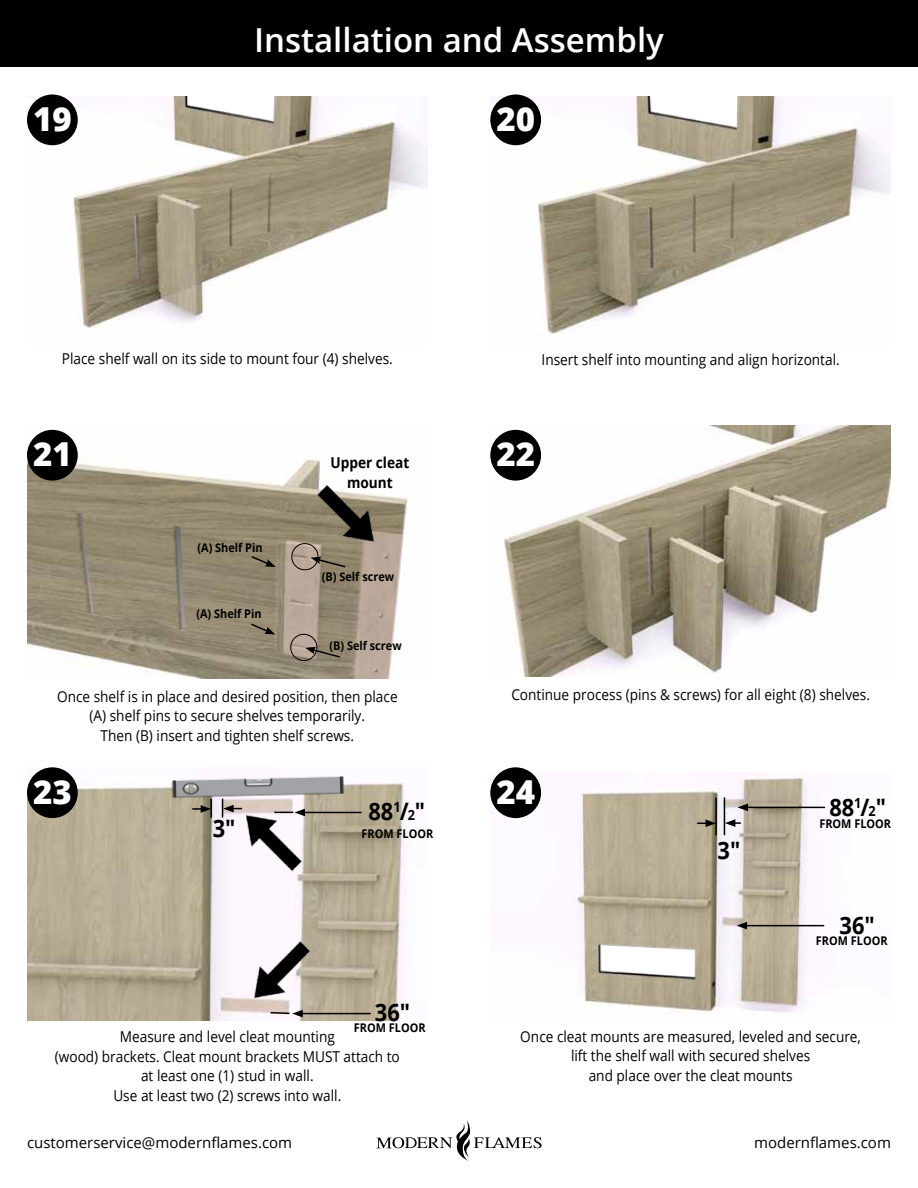
<style>
.page{position:relative;width:918px;height:1188px;background:#fff}
.page>*{position:absolute;margin:0;border:0;box-sizing:border-box;transform-origin:0 0}
.t1{font:600 33px "Open Sans";color:#fff}
.t2{font:800 33px "Open Sans";color:#fff}
.t3{font:700 24px "Open Sans";color:#000;scale:.91 1}
.t4{font:15px/19.5px "Open Sans";color:#000;text-align:center;scale:.91 1}
.t5{font:15px "Open Sans";color:#000}
.t6{font:700 15px/19.5px "Open Sans";color:#000;text-align:center;scale:.91 1}
.t7{font:700 12px "Open Sans";color:#000;scale:.91 1}
.s1{font-size:13.95px}
</style>
<div class="page">
<svg style="left:376px;top:1120px;width:166px;height:41px"></svg>
<div style="left:0;top:0;width:918px;height:66px;background:#000"></div>
<img style="left:27px;top:96px;width:401px;height:232px">
<img style="left:490px;top:96px;width:401px;height:241px">
<img style="left:27px;top:429px;width:381px;height:249px">
<img style="left:491px;top:426px;width:400px;height:251px">
<svg style="left:290px;top:542px;width:57px;height:30px;background:#978a77"></svg>
<img style="left:315px;top:482px;width:60px;height:62px">
<svg style="left:289px;top:633px;width:53px;height:29px;background:#918574"></svg>
<svg style="left:249px;top:622px;width:26px;height:12px"></svg>
<svg style="left:250px;top:555px;width:26px;height:12px"></svg>
<img style="left:27px;top:768px;width:380px;height:252px">
<img style="left:244px;top:812px;width:60px;height:63px">
<img style="left:251px;top:940px;width:63px;height:59px">
<img style="left:171px;top:775px;width:175px;height:24px">
<svg style="left:222px;top:799px;width:20px;height:19px"></svg>
<svg style="left:192px;top:799px;width:20px;height:19px"></svg>
<hr style="left:303px;top:812px;width:59px;height:1px;background:#000">
<svg style="left:274px;top:809px;width:31px;height:7px"></svg>
<hr style="left:300px;top:1013px;width:71px;height:1px;background:#000">
<svg style="left:269px;top:1010px;width:34px;height:7px"></svg>
<img style="left:491px;top:772px;width:335px;height:242px">
<hr style="left:715px;top:798px;width:2px;height:37px;background:#000">
<hr style="left:724px;top:797px;width:1px;height:38px;background:#000">
<hr style="left:746px;top:807px;width:79px;height:1px;background:#000">
<svg style="left:737px;top:804px;width:11px;height:7px"></svg>
<svg style="left:697px;top:819px;width:19px;height:8px"></svg>
<hr style="left:745px;top:925px;width:79px;height:1px;background:#000">
<svg style="left:737px;top:922px;width:10px;height:7px"></svg>
<svg style="left:725px;top:819px;width:16px;height:8px"></svg>
<div style="left:27px;top:95px;width:51px;height:50px;background:#000;border-radius:50%"></div>
<div style="left:490px;top:95px;width:51px;height:50px;background:#000;border-radius:50%"></div>
<div style="left:27px;top:430px;width:51px;height:51px;background:#000;border-radius:50%"></div>
<div style="left:490px;top:430px;width:51px;height:51px;background:#000;border-radius:50%"></div>
<div style="left:27px;top:767px;width:51px;height:51px;background:#000;border-radius:50%"></div>
<div style="left:490px;top:767px;width:51px;height:51px;background:#000;border-radius:50%"></div>
<h1 class="t1" style="left:254px;top:18px;width:411px">Installation and Assembly</h1>
<h1 class="t2" style="left:33px;top:94px;width:40px">19</h1>
<h1 class="t2" style="left:496px;top:94px;width:40px">20</h1>
<p class="t4" style="left:62px;top:349px;width:365px">Place shelf wall on its side to mount four (4) shelves.</p>
<p class="t4" style="left:542px;top:349px;width:329px">Insert shelf into mounting and align horizontal.</p>
<h1 class="t2" style="left:33px;top:429px;width:40px">21</h1>
<h1 class="t2" style="left:496px;top:429px;width:40px">22</h1>
<p class="t6" style="left:330px;top:453px;width:88px">Upper cleat mount</p>
<p class="t7" style="left:197px;top:539px;width:73px">(A) Shelf Pin</p>
<p class="t7" style="left:196px;top:605px;width:73px">(A) Shelf Pin</p>
<p class="t7" style="left:322px;top:569px;width:81px">(B) Self screw</p>
<p class="t7" style="left:329px;top:637px;width:81px">(B) Self screw</p>
<p class="t4" style="left:57px;top:686px;width:376px">Once shelf is in place and desired position, then place (A) shelf pins to secure shelves temporarily.<br>Then (B) insert and tighten shelf screws.</p>
<p class="t4" style="left:511px;top:685px;width:396px">Continue process (pins &amp; screws) for all eight (8) shelves.</p>
<h1 class="t2" style="left:33px;top:767px;width:40px">23</h1>
<h1 class="t2" style="left:496px;top:767px;width:40px">24</h1>
<h2 class="t3" style="left:369px;top:794px;width:64px">88<sup>1</sup>/<span class="s1">2</span>"</h2>
<h2 class="t3" style="left:213px;top:811px;width:27px">3"</h2>
<p class="t7" style="left:362px;top:825px;width:80px">FROM FLOOR</p>
<h2 class="t3" style="left:375px;top:995px;width:40px">36"</h2>
<h2 class="t3" style="left:718px;top:833px;width:27px">3"</h2>
<h2 class="t3" style="left:829px;top:790px;width:64px">88<sup>1</sup>/<span class="s1">2</span>"</h2>
<p class="t7" style="left:819px;top:815px;width:80px">FROM FLOOR</p>
<h2 class="t3" style="left:840px;top:908px;width:40px">36"</h2>
<p class="t7" style="left:816px;top:933px;width:80px">FROM FLOOR</p>
<p class="t7" style="left:354px;top:1019px;width:80px">FROM FLOOR</p>
<p class="t4" style="left:55px;top:1027px;width:381px">Measure and level cleat mounting<br>(wood) brackets. Cleat mount brackets MUST attach to at least one (1) stud in wall.<br>Use at least two (2) screws into wall.</p>
<p class="t4" style="left:520px;top:1026px;width:376px">Once cleat mounts are measured, leveled and secure, lift the shelf wall with secured shelves<br>and place over the cleat mounts</p>
<p class="t5" style="left:27px;top:1132px;width:267px">customerservice@modernflames.com</p>
<p class="t5" style="left:754px;top:1132px;width:138px">modernflames.com</p>
</div>
